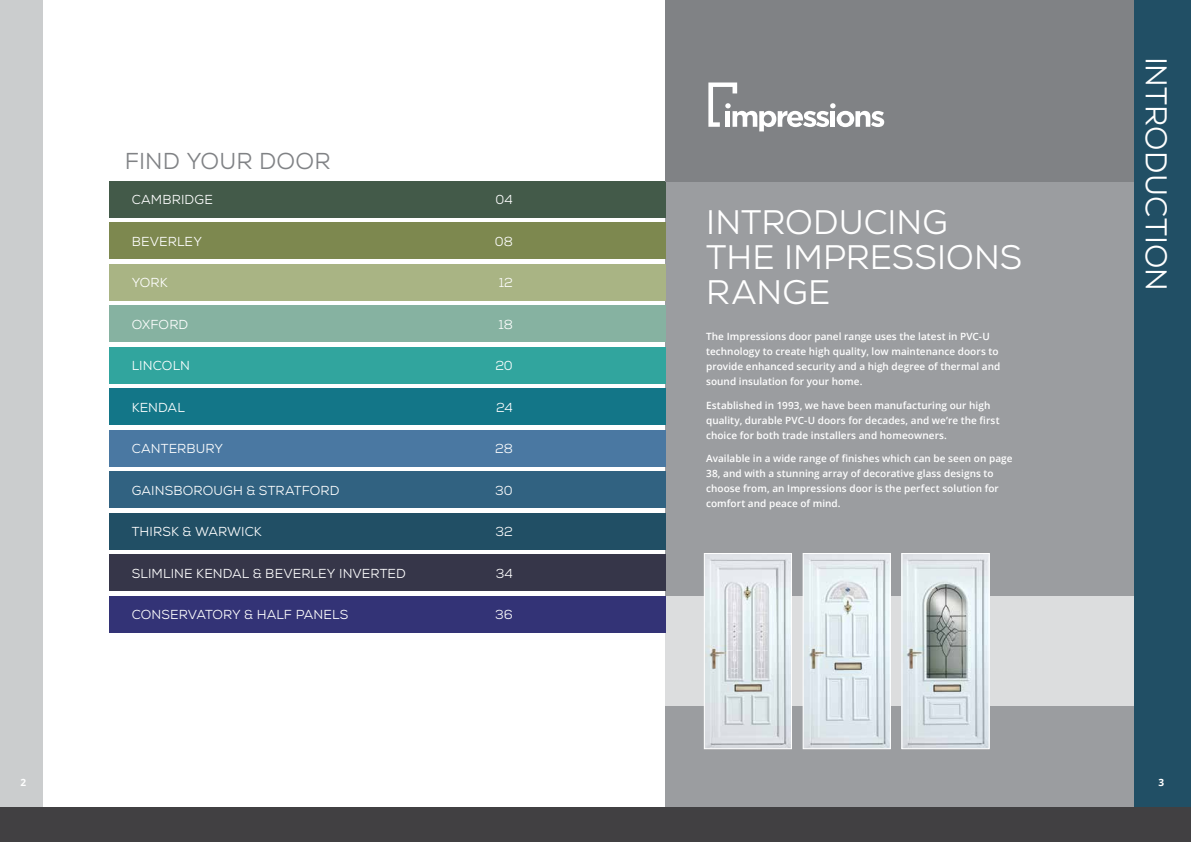
<style>
.page{position:relative;width:1191px;height:842px;background:#fff}
.page>*{position:absolute;margin:0;border:0;box-sizing:border-box;transform-origin:0 0}
.t1{font:34px/35px "Nexa";color:#fff}
.t2{font:30px "Nexa";letter-spacing:.005em;color:#fff}
.t3{font:23px "Nexa";letter-spacing:.005em;color:#808285}
.t4{font:13px "Nexa";letter-spacing:.005em;color:#fff}
.t5{font:600 10px/15px "Open Sans";letter-spacing:.005em;color:#fff}
.t6{font:700 10px "Open Sans";color:#fff}
</style>
<div class="page">
<div style="left:665px;top:0;width:526px;height:842px;background:#9b9da0"></div>
<div style="left:0;top:0;width:43px;height:842px;background:#cbcdce"></div>
<div style="left:109px;top:223px;width:556px;height:36px;background:#7d884f"></div>
<div style="left:109px;top:181px;width:556px;height:37px;background:#435a49"></div>
<div style="left:665px;top:0;width:526px;height:181px;background:#808285"></div>
<div style="left:665px;top:596px;width:526px;height:109px;background:#dcddde"></div>
<div style="left:1135px;top:0;width:56px;height:842px;background:#214f65"></div>
<div style="left:109px;top:264px;width:556px;height:37px;background:#a9b484"></div>
<div style="left:109px;top:306px;width:556px;height:36px;background:#86b2a1"></div>
<div style="left:109px;top:347px;width:556px;height:37px;background:#31a59e"></div>
<div style="left:109px;top:389px;width:556px;height:36px;background:#137688"></div>
<div style="left:109px;top:430px;width:556px;height:37px;background:#4a78a2"></div>
<div style="left:109px;top:471px;width:556px;height:37px;background:#316281"></div>
<div style="left:109px;top:513px;width:556px;height:36px;background:#214f65"></div>
<div style="left:109px;top:554px;width:556px;height:37px;background:#363649"></div>
<div style="left:109px;top:596px;width:556px;height:36px;background:#333376"></div>
<div style="left:0;top:808px;width:1191px;height:34px;background:#414042"></div>
<svg style="left:708px;top:82px;width:176px;height:49px"></svg>
<img style="left:706px;top:555px;width:83px;height:192px">
<div style="left:704px;top:553px;width:87px;height:196px;border:1px solid #fff"></div>
<img style="left:805px;top:555px;width:83px;height:192px">
<div style="left:803px;top:553px;width:87px;height:196px;border:1px solid #fff"></div>
<img style="left:903px;top:555px;width:84px;height:192px">
<div style="left:901px;top:553px;width:88px;height:196px;border:1px solid #fff"></div>
<h3 class="t3" style="left:125px;top:147px;width:207px">FIND YOUR DOOR</h3>
<h3 class="t4" style="left:132px;top:191px;width:83px">CAMBRIDGE</h3>
<h3 class="t4" style="left:495px;top:191px;width:19px">04</h3>
<h3 class="t4" style="left:132px;top:233px;width:72px">BEVERLEY</h3>
<h3 class="t4" style="left:495px;top:233px;width:20px">08</h3>
<h3 class="t4" style="left:132px;top:274px;width:37px">YORK</h3>
<h3 class="t4" style="left:499px;top:274px;width:16px">12</h3>
<h3 class="t4" style="left:132px;top:316px;width:58px">OXFORD</h3>
<h3 class="t4" style="left:498px;top:316px;width:16px">18</h3>
<h3 class="t4" style="left:132px;top:357px;width:60px">LINCOLN</h3>
<h3 class="t4" style="left:495px;top:357px;width:19px">20</h3>
<h3 class="t4" style="left:132px;top:399px;width:55px">KENDAL</h3>
<h3 class="t4" style="left:496px;top:399px;width:18px">24</h3>
<h3 class="t4" style="left:132px;top:441px;width:93px">CANTERBURY</h3>
<h3 class="t4" style="left:495px;top:441px;width:19px">28</h3>
<h3 class="t4" style="left:132px;top:482px;width:209px">GAINSBOROUGH &amp; STRATFORD</h3>
<h3 class="t4" style="left:495px;top:482px;width:19px">30</h3>
<h3 class="t4" style="left:132px;top:524px;width:132px">THIRSK &amp; WARWICK</h3>
<h3 class="t4" style="left:495px;top:524px;width:19px">32</h3>
<h3 class="t4" style="left:132px;top:565px;width:275px">SLIMLINE KENDAL &amp; BEVERLEY INVERTED</h3>
<h3 class="t4" style="left:495px;top:565px;width:19px">34</h3>
<h3 class="t4" style="left:132px;top:606px;width:218px">CONSERVATORY &amp; HALF PANELS</h3>
<h3 class="t4" style="left:495px;top:606px;width:19px">36</h3>
<h1 class="t1" style="left:706px;top:205px;width:317px">INTRODUCING<br>THE IMPRESSIONS<br>RANGE</h1>
<p class="t5" style="left:706px;top:329px;width:296px">The Impressions door panel range uses the latest in PVC-U technology to create high quality, low maintenance doors to provide enhanced security and a high degree of thermal and sound insulation for your home.</p>
<p class="t5" style="left:706px;top:397px;width:295px">Established in 1993, we have been manufacturing our high quality, durable PVC-U doors for decades, and we’re the first choice for both trade installers and homeowners.</p>
<p class="t5" style="left:706px;top:451px;width:308px">Available in a wide range of finishes which can be seen on page 38, and with a stunning array of decorative glass designs to choose from, an Impressions door is the perfect solution for comfort and peace of mind.</p>
<h2 class="t2" style="left:1175px;top:56px;width:236px;rotate:90deg">INTRODUCTION</h2>
<p class="t6" style="left:21px;top:775px;width:7px">2</p>
<p class="t6" style="left:1158px;top:775px;width:7px">3</p>
</div>
